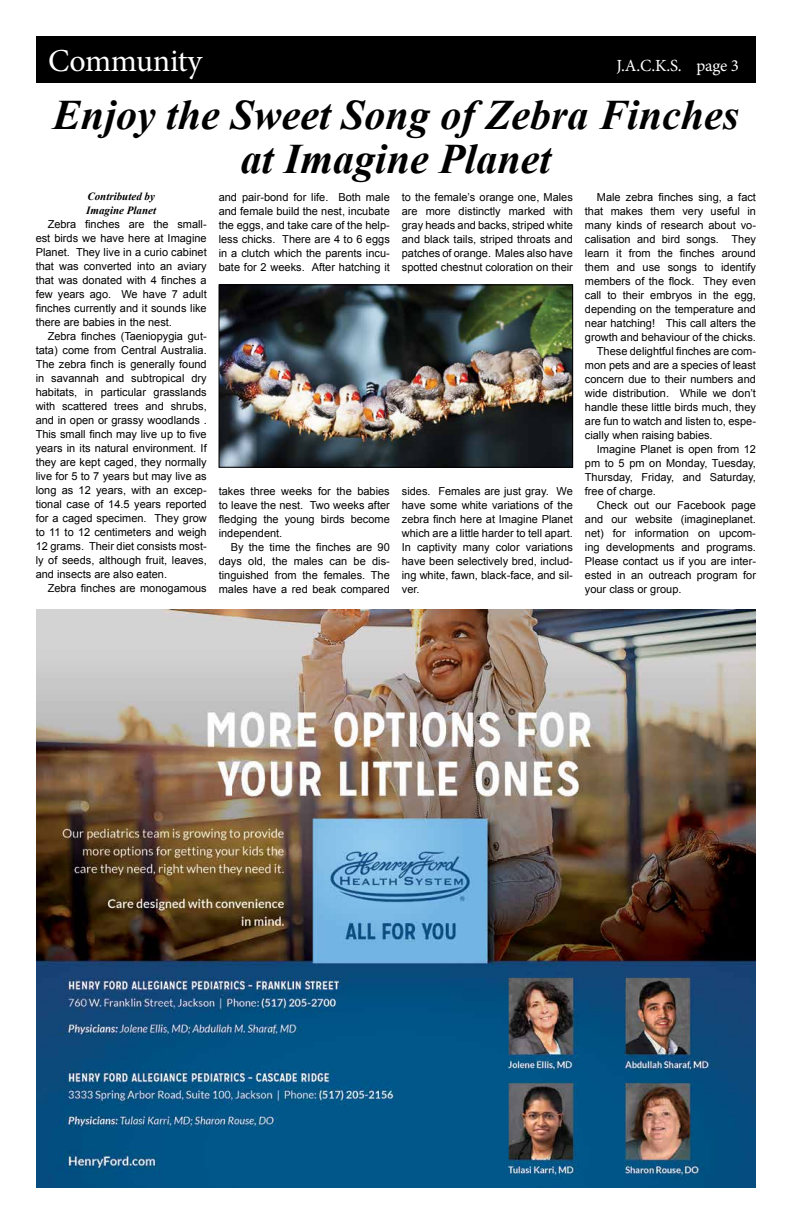
<style>
.page{position:relative;width:792px;height:1224px;background:#fff}
.page>*{position:absolute;margin:0;border:0;box-sizing:border-box;transform-origin:0 0}
.t1{font:italic 700 42px/44px "Times New Roman";color:#000;text-align:center}
.t2{font:32px "Minion Pro";letter-spacing:-.01em;color:#fff}
.t3{font:17px "Minion Pro";color:#fff}
.t4{font:11px/14px "Arial";color:#000;text-align:justify}
.t5{font:italic 700 11px/14px "Times New Roman";color:#000}
</style>
<div class="page">
<div style="left:36px;top:36px;width:720px;height:47px;background:#000"></div>
<img style="left:36px;top:609px;width:720px;height:579px">
<img style="left:221px;top:287px;width:350px;height:179px">
<div style="left:219px;top:285px;width:354px;height:183px;border:1px solid #000"></div>
<h2 class="t2" style="left:48px;top:39px;width:156px">Community</h2>
<h3 class="t3" style="left:617px;top:54px;width:124px">J.A.C.K.S. page 3</h3>
<h1 class="t1" style="left:53px;top:92px;width:688px">Enjoy the Sweet Song of Zebra Finches at Imagine Planet</h1>
<p class="t5" style="left:86px;top:189px;width:71px">Contributed by<br>Imagine Planet</p>
<p class="t4" style="left:36px;top:218px;width:173px;text-indent:12px">Zebra finches are the small&shy;est birds we have here at Imagine Planet. They live in a curio cabinet that was converted into an aviary that was donated with 4 finches a few years ago. We have 7 adult finches currently and it sounds like there are babies in the nest.</p>
<p class="t4" style="left:36px;top:330px;width:173px;text-indent:12px">Zebra finches (Taeniopygia gut&shy;tata) come from Central Australia.<br>The zebra finch is generally found in savannah and subtropical dry habitats, in particular grasslands with scattered trees and shrubs, and in open or grassy woodlands .<br>This small finch may live up to five years in its natural environment. If they are kept caged, they normally live for 5 to 7 years but may live as long as 12 years, with an excep&shy;tional case of 14.5 years reported for a caged specimen. They grow to 11 to 12 centimeters and weigh 12 grams. Their diet consists most&shy;ly of seeds, although fruit, leaves, and insects are also eaten.</p>
<p class="t4" style="left:48px;top:582px;width:161px">Zebra finches are monogamous</p>
<p class="t4" style="left:219px;top:190px;width:173px">and pair-bond for life. Both male and female build the nest, incubate the eggs, and take care of the help&shy;less chicks. There are 4 to 6 eggs in a clutch which the parents incu&shy;bate for 2 weeks. After hatching it</p>
<p class="t4" style="left:219px;top:484px;width:173px">takes three weeks for the babies to leave the nest. Two weeks after fledging the young birds become independent.</p>
<p class="t4" style="left:219px;top:540px;width:173px;text-indent:12px">By the time the finches are 90 days old, the males can be dis&shy;tinguished from the females. The males have a red beak compared</p>
<p class="t4" style="left:402px;top:190px;width:173px">to the female’s orange one, Males are more distinctly marked with gray heads and backs, striped white and black tails, striped throats and patches of orange. Males also have spotted chestnut coloration on their</p>
<p class="t4" style="left:402px;top:484px;width:173px">sides. Females are just gray. We have some white variations of the zebra finch here at Imagine Planet which are a little harder to tell apart.<br>In captivity many color variations have been selectively bred, includ&shy;ing white, fawn, black-face, and sil&shy;ver.</p>
<p class="t4" style="left:597px;top:190px;width:161px">Male zebra finches sing, a fact</p>
<p class="t4" style="left:585px;top:204px;width:173px">that makes them very useful in</p>
<p class="t4" style="left:585px;top:218px;width:173px">many kinds of research about vo-</p>
<p class="t4" style="left:585px;top:232px;width:173px">calisation and bird songs. They</p>
<p class="t4" style="left:585px;top:246px;width:173px">learn it from the finches around</p>
<p class="t4" style="left:585px;top:260px;width:173px">them and use songs to identify</p>
<p class="t4" style="left:585px;top:274px;width:173px">members of the flock. They even</p>
<p class="t4" style="left:585px;top:288px;width:173px">call to their embryos in the egg,</p>
<p class="t4" style="left:585px;top:302px;width:173px">depending on the temperature and</p>
<p class="t4" style="left:585px;top:316px;width:173px">near hatching! This call alters the</p>
<p class="t4" style="left:585px;top:330px;width:173px">growth and behaviour of the chicks.</p>
<p class="t4" style="left:597px;top:344px;width:161px">These delightful finches are com-</p>
<p class="t4" style="left:585px;top:358px;width:173px">mon pets and are a species of least</p>
<p class="t4" style="left:585px;top:372px;width:173px">concern due to their numbers and</p>
<p class="t4" style="left:585px;top:386px;width:173px">wide distribution. While we don’t</p>
<p class="t4" style="left:585px;top:400px;width:173px">handle these little birds much, they</p>
<p class="t4" style="left:585px;top:414px;width:173px">are fun to watch and listen to, espe-</p>
<p class="t4" style="left:585px;top:428px;width:129px">cially when raising babies.</p>
<p class="t4" style="left:597px;top:442px;width:161px">Imagine Planet is open from 12</p>
<p class="t4" style="left:585px;top:456px;width:173px">pm to 5 pm on Monday, Tuesday,</p>
<p class="t4" style="left:585px;top:470px;width:173px">Thursday, Friday, and Saturday,</p>
<p class="t4" style="left:585px;top:484px;width:72px">free of charge.</p>
<p class="t4" style="left:597px;top:498px;width:161px">Check out our Facebook page</p>
<p class="t4" style="left:585px;top:512px;width:173px">and our website (imagineplanet.</p>
<p class="t4" style="left:585px;top:526px;width:173px">net) for information on upcom-</p>
<p class="t4" style="left:585px;top:540px;width:173px">ing developments and programs.</p>
<p class="t4" style="left:585px;top:554px;width:173px">Please contact us if you are inter-</p>
<p class="t4" style="left:585px;top:568px;width:173px">ested in an outreach program for</p>
<p class="t4" style="left:585px;top:582px;width:98px">your class or group.</p>
</div>
